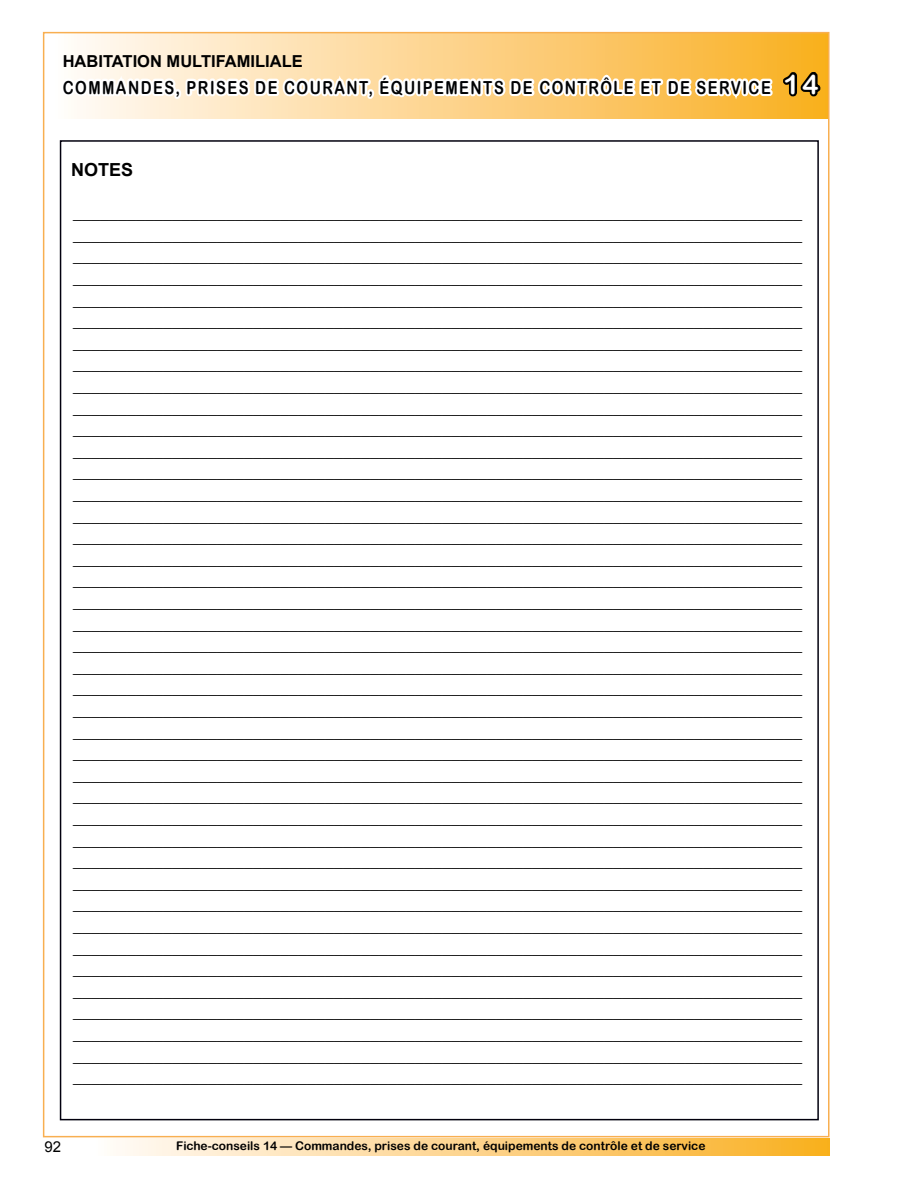
<style>
.page{position:relative;width:918px;height:1188px;background:#fff}
.page>*{position:absolute;margin:0;border:0;box-sizing:border-box;transform-origin:0 0}
.t1{font:18px/21.6px "Times New Roman";color:#000;text-align:justify}
.t2{font:18px "Arial Rounded MT Bold";letter-spacing:.1em;color:#000204;scale:.82 1}
.t3{font:700 18px "Arial";color:#000}
.t4{font:700 16.5px "Arial";color:#000}
.t5{font:15px "Arial";color:#000}
.t6{font:12px "Arial Rounded MT Bold";color:#000}
.s1{font-size:27px;color:#fff}
</style>
<div class="page">
<div style="left:49px;top:33px;width:779px;height:85px;background:linear-gradient(to right,#fffcfc,#f9af22)"></div>
<div style="left:89px;top:1139px;width:741px;height:17px;background:linear-gradient(to right,#fffcfc,#f9af22)"></div>
<svg style="left:58px;top:40px;width:766px;height:79px"></svg>
<div style="left:60px;top:140px;width:759px;height:980px;background:#fff;border:2px solid #02000e"></div>
<p class="t4" style="left:63px;top:50px;width:242px">HABITATION MULTIFAMILIALE</p>
<p class="t2" style="left:63px;top:77px;width:923px">COMMANDES, PRISES DE COURANT, ÉQUIPEMENTS DE CONTRÔLE ET DE SERVICE <span class="s1">14</span></p>
<p class="t3" style="left:71px;top:158px;width:64px">NOTES</p>
<p class="t1" style="left:73px;top:200px;width:731px">_________________________________________________________________________________ _________________________________________________________________________________ _________________________________________________________________________________ _________________________________________________________________________________ _________________________________________________________________________________ _________________________________________________________________________________ _________________________________________________________________________________ _________________________________________________________________________________ _________________________________________________________________________________ _________________________________________________________________________________ _________________________________________________________________________________ _________________________________________________________________________________ _________________________________________________________________________________ _________________________________________________________________________________ _________________________________________________________________________________ _________________________________________________________________________________ _________________________________________________________________________________ _________________________________________________________________________________ _________________________________________________________________________________ _________________________________________________________________________________ _________________________________________________________________________________ _________________________________________________________________________________ _________________________________________________________________________________ _________________________________________________________________________________ _________________________________________________________________________________ _________________________________________________________________________________ _________________________________________________________________________________ _________________________________________________________________________________ _________________________________________________________________________________ _________________________________________________________________________________ _________________________________________________________________________________ _________________________________________________________________________________ _________________________________________________________________________________ _________________________________________________________________________________ _________________________________________________________________________________ _________________________________________________________________________________ _________________________________________________________________________________ _________________________________________________________________________________ _________________________________________________________________________________ _________________________________________________________________________________ _________________________________________________________________________________</p>
<p class="t5" style="left:45px;top:1137px;width:18px">92</p>
<p class="t6" style="left:176px;top:1139px;width:531px">Fiche-conseils 14 — Commandes, prises de courant, équipements de contrôle et de service</p>
</div>
